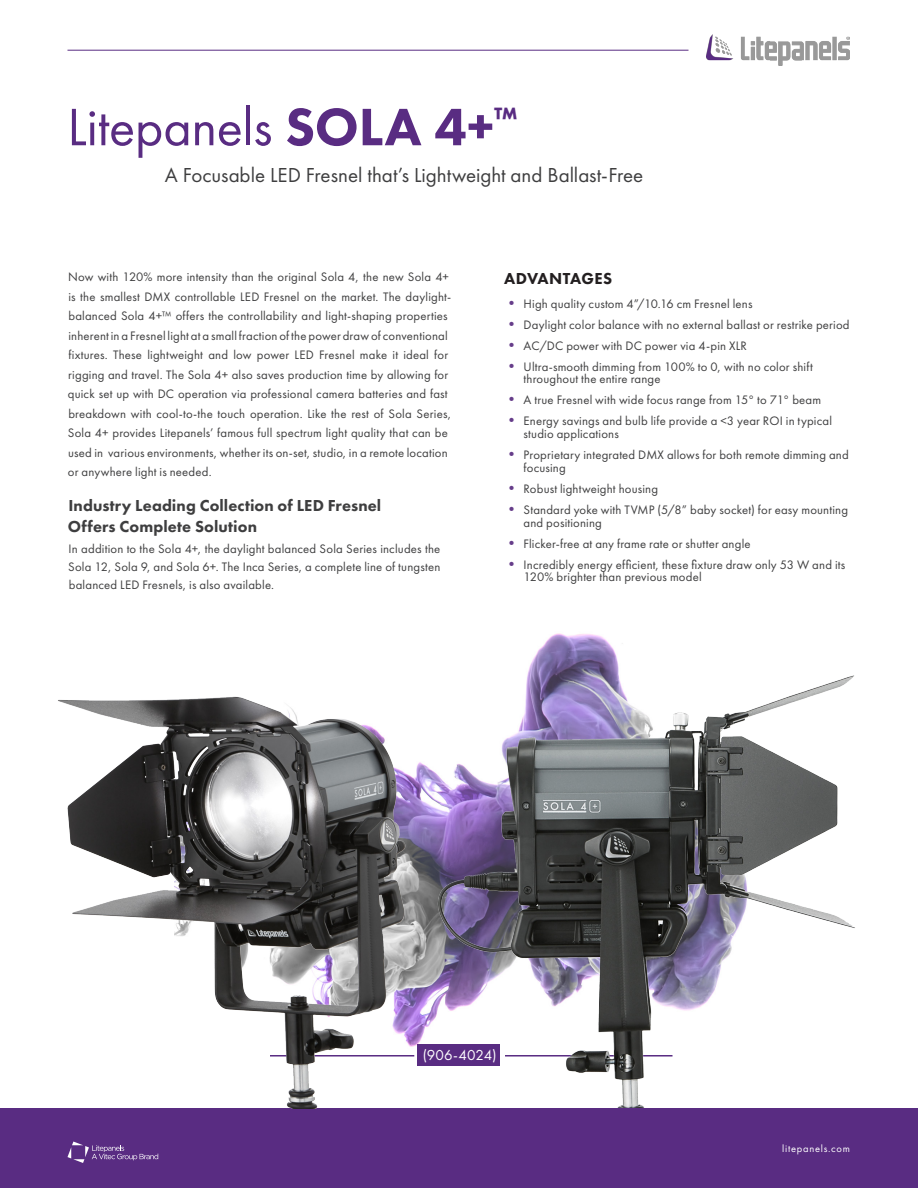
<style>
.page{position:relative;width:918px;height:1188px;background:#fff}
.page>*{position:absolute;margin:0;border:0;box-sizing:border-box;transform-origin:0 0}
.t1{font:54.6px "Futura PT";letter-spacing:-.005em;color:#592c82}
.t2{font:21px "Futura PT";color:#3e3e3f}
.t3{font:800 16.5px "Futura PT";letter-spacing:.005em;color:#3e3e3f}
.t4{font:800 16.5px "Futura PT";letter-spacing:.025em;color:#231f20}
.t5{font:15px "Futura PT";letter-spacing:.005em;color:#fff}
.t6{font:12.75px/19.5px "Futura PT";letter-spacing:.015em;color:#3e3e3f}
.t7{font:10.5px "Futura PT";letter-spacing:.07em;color:#fff}
.s1{font-weight:800}
.s2{font-weight:800;font-size:15px;color:#663d8a}
</style>
<div class="page">
<div style="left:0;top:1108px;width:918px;height:80px;background:#592c82"></div>
<hr style="left:67px;top:50px;width:622px;height:1px;background:#592c82">
<img style="left:706px;top:34px;width:143px;height:32px">
<img style="left:414px;top:633px;width:204px;height:424px">
<svg style="left:68px;top:1142px;width:90px;height:21px"></svg>
<img style="left:58px;top:696px;width:356px;height:412px">
<img style="left:423px;top:662px;width:432px;height:446px">
<div style="left:417px;top:1044px;width:83px;height:22px;background:#592c82"></div>
<p class="t1" style="left:67px;top:95px;width:452px">Litepanels <span class="s1">SOLA 4+</span><sup>™</sup></p>
<p class="t2" style="left:165px;top:163px;width:480px">A Focusable LED Fresnel that’s Lightweight and Ballast-Free</p>
<p class="t6" style="left:68px;top:267px;width:385px">Now with 120% more intensity than the original Sola 4, the new Sola 4+ is the smallest DMX controllable LED Fresnel on the market. The daylight&shy;balanced Sola 4+™ offers the controllability and light-shaping properties inherent in a Fresnel light at a small fraction of the power draw of conventional fixtures. These lightweight and low power LED Fresnel make it ideal for rigging and travel. The Sola 4+ also saves production time by allowing for quick set up with DC operation via professional camera batteries and fast breakdown with cool-to-the touch operation. Like the rest of Sola Series, Sola 4+ provides Litepanels’ famous full spectrum light quality that can be used in various environments, whether its on-set, studio, in a remote location or anywhere light is needed.</p>
<p class="t3" style="left:68px;top:495px;width:314px">Industry Leading Collection of LED Fresnel</p>
<p class="t3" style="left:68px;top:516px;width:191px">Offers Complete Solution</p>
<p class="t6" style="left:68px;top:540px;width:374px;line-height:18px;text-align:justify">In addition to the Sola 4+, the daylight balanced Sola Series includes the Sola 12, Sola 9, and Sola 6+. The Inca Series, a complete line of tungsten balanced LED Fresnels, is also available.</p>
<p class="t4" style="left:504px;top:269px;width:110px">ADVANTAGES</p>
<p class="t6" style="left:504px;top:294px;width:250px"><span class="s2">•</span> High quality custom 4”/10.16 cm Fresnel lens</p>
<p class="t6" style="left:504px;top:315px;width:347px"><span class="s2">•</span> Daylight color balance with no external ballast or restrike period</p>
<p class="t6" style="left:504px;top:336px;width:244px"><span class="s2">•</span> AC/DC power with DC power via 4-pin XLR</p>
<p class="t6" style="left:524px;top:360px;width:291px;line-height:12.8px;text-indent:-19px"><span class="s2">•</span> Ultra-smooth dimming from 100% to 0, with no color shift throughout the entire range</p>
<p class="t6" style="left:504px;top:390px;width:319px"><span class="s2">•</span> A true Fresnel with wide focus range from 15° to 71° beam</p>
<p class="t6" style="left:524px;top:415px;width:310px;line-height:12.8px;text-indent:-19px"><span class="s2">•</span> Energy savings and bulb life provide a &lt;3 year ROI in typical studio applications</p>
<p class="t6" style="left:524px;top:448px;width:327px;line-height:12.8px;text-indent:-19px"><span class="s2">•</span> Proprietary integrated DMX allows for both remote dimming and focusing</p>
<p class="t6" style="left:504px;top:479px;width:155px"><span class="s2">•</span> Robust lightweight housing</p>
<p class="t6" style="left:524px;top:503px;width:326px;line-height:12.8px;text-indent:-19px"><span class="s2">•</span> Standard yoke with TVMP (5/8” baby socket) for easy mounting and positioning</p>
<p class="t6" style="left:504px;top:534px;width:248px"><span class="s2">•</span> Flicker-free at any frame rate or shutter angle</p>
<p class="t6" style="left:524px;top:558px;width:323px;line-height:12.8px;text-indent:-19px"><span class="s2">•</span> Incredibly energy efficient, these fixture draw only 53 W and its<br>120% brighter than previous model</p>
<p class="t5" style="left:423px;top:1046px;width:75px">(906-4024)</p>
<p class="t7" style="left:782px;top:1143px;width:69px">litepanels.com</p>
</div>
